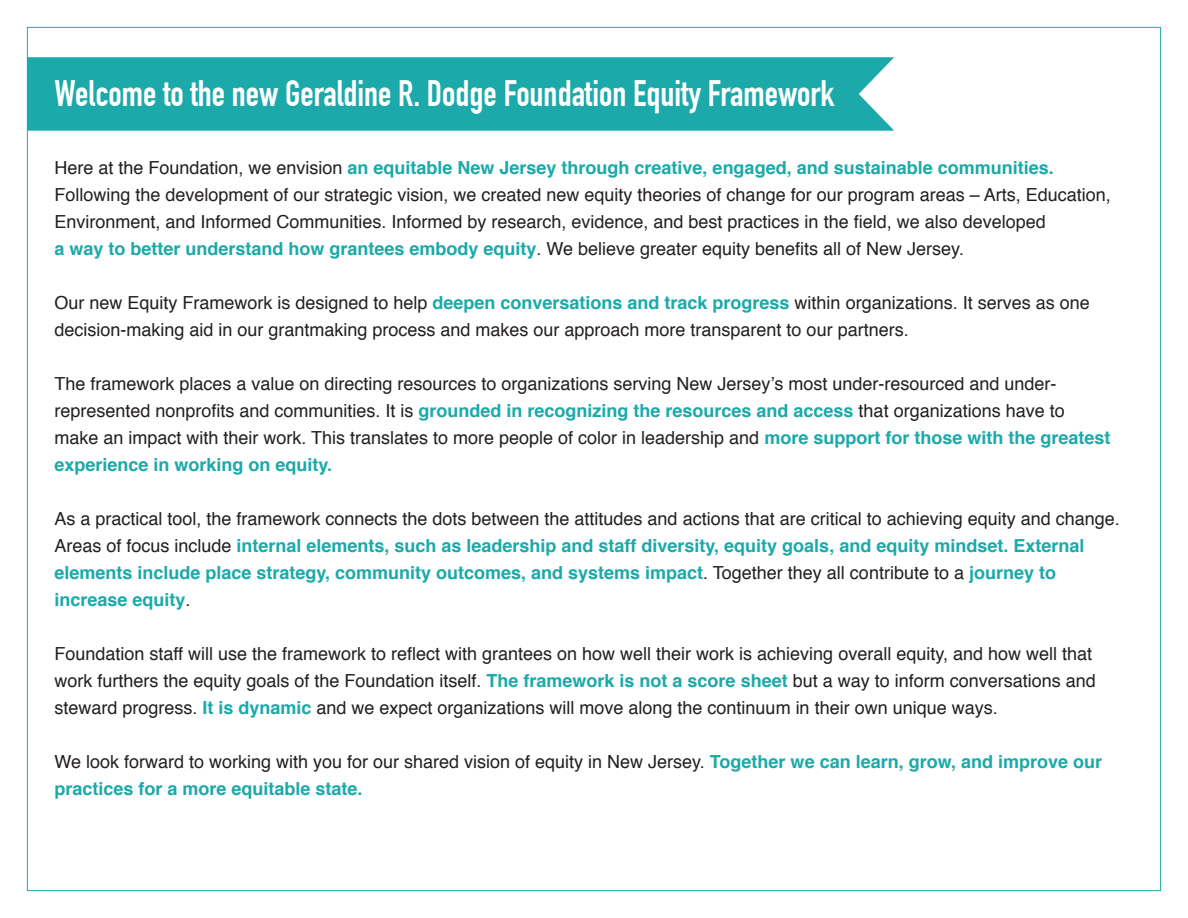
<style>
.page{position:relative;width:1188px;height:918px;background:#fff}
.page>*{position:absolute;margin:0;border:0;box-sizing:border-box;transform-origin:0 0}
.t1{font:700 36px "DIN Condensed";color:#fff}
.Paragraph_Style_1{font:18px/27px "Helvetica";color:#231f20}
.Paragraph_Style_1-2{font:700 18px/27px "Helvetica";color:#1ba9a9}
.s1{font-weight:700;color:#1ba9a9}
.s2{font-weight:400;color:#231f20}
</style>
<div class="page">
<div style="left:29px;top:57px;width:865px;height:74px;background:#1ba9a9"></div>
<p class="t1" style="left:54px;top:72px;width:782px">Welcome to the new Geraldine R. Dodge Foundation Equity Framework</p>
<p class="Paragraph_Style_1" style="left:54px;top:154px;width:1058px">Here at the Foundation, we envision <span class="s1">an equitable New Jersey through creative, engaged, and sustainable communities.<br></span>Following the development of our strategic vision, we created new equity theories of change for our program areas – Arts, Education,<br>Environment, and Informed Communities. Informed by research, evidence, and best practices in the field, we also developed</p>
<p class="Paragraph_Style_1" style="left:54px;top:235px;width:911px"><span class="s1">a way to better understand how grantees embody equity</span>. We believe greater equity benefits all of New Jersey.</p>
<p class="Paragraph_Style_1" style="left:54px;top:289px;width:1037px">Our new Equity Framework is designed to help <span class="s1">deepen conversations and track progress</span> within organizations. It serves as one decision-making aid in our grantmaking process and makes our approach more transparent to our partners.</p>
<p class="Paragraph_Style_1" style="left:54px;top:370px;width:1058px">The framework places a value on directing resources to organizations serving New Jersey’s most under-resourced and under&shy;represented nonprofits and communities. It is <span class="s1">grounded in recognizing the resources and access</span> that organizations have to make an impact with their work. This translates to more people of color in leadership and <span class="s1">more support for those with the greatest experience in working on equity.</span></p>
<p class="Paragraph_Style_1-2" style="left:54px;top:505px;width:1067px"><span class="s2">As a practical tool, the framework connects the dots between the attitudes and actions that are critical to achieving equity and change.<br>Areas of focus include</span> internal elements, such as leadership and staff diversity, equity goals, and equity mindset. External elements include place strategy, community outcomes, and systems impact<span class="s2">. Together they all contribute to a</span> journey to increase equity<span class="s2">.</span></p>
<p class="Paragraph_Style_1" style="left:54px;top:640px;width:1043px">Foundation staff will use the framework to reflect with grantees on how well their work is achieving overall equity, and how well that work furthers the equity goals of the Foundation itself. <span class="s1">The framework is not a score sheet</span> but a way to inform conversations and steward progress. <span class="s1">It is dynamic</span> and we expect organizations will move along the continuum in their own unique ways.</p>
<p class="Paragraph_Style_1-2" style="left:54px;top:748px;width:1049px"><span class="s2">We look forward to working with you for our shared vision of equity in New Jersey.</span> Together we can learn, grow, and improve our practices for a more equitable state.</p>
</div>
